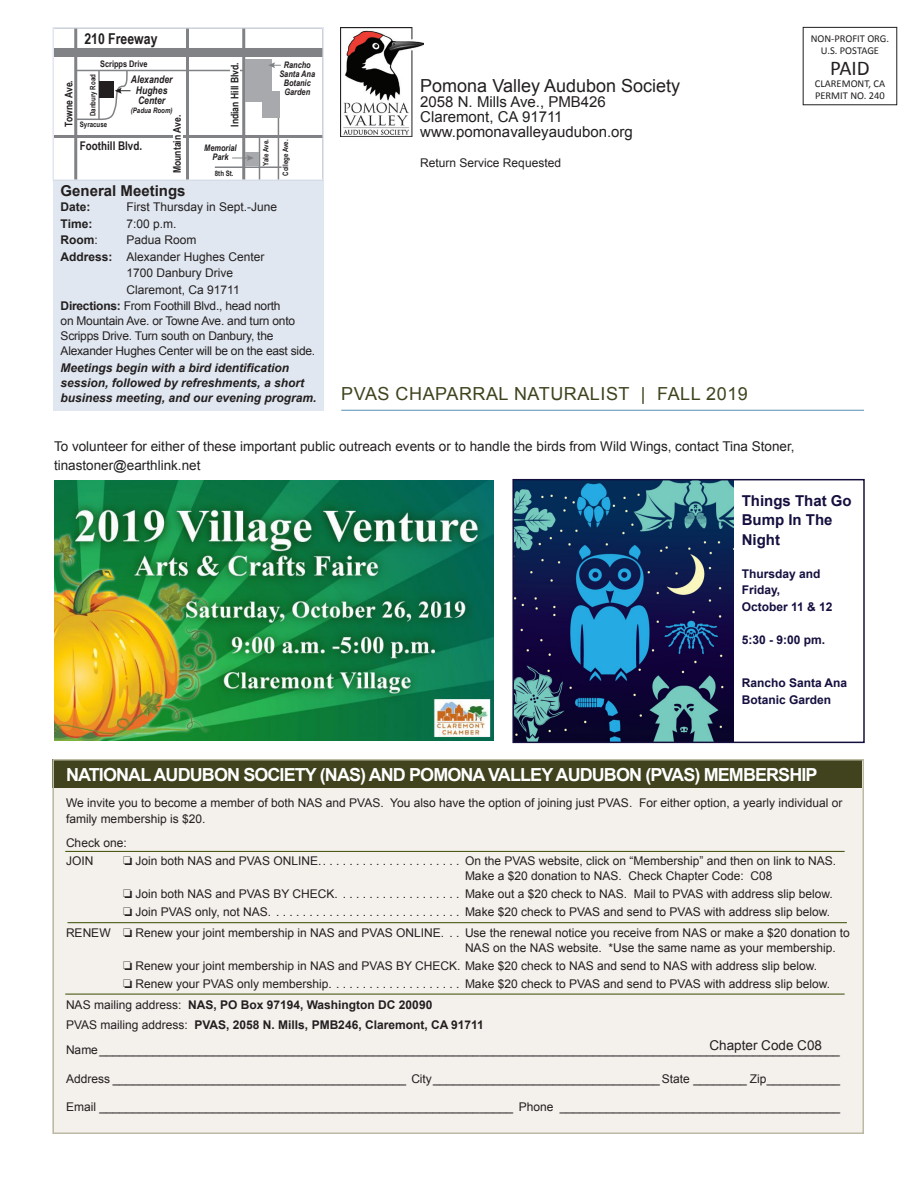
<style>
.page{position:relative;width:918px;height:1188px;background:#fff}
.page>*{position:absolute;margin:0;border:0;box-sizing:border-box;transform-origin:0 0}
.t1{font:21px "Calibri";color:#231f20}
.t2{font:700 18px "Arial";letter-spacing:-.05em;color:#fff}
.t3{font:18px "Arial";letter-spacing:.03em;color:#40431e}
.t4{font:18px "Arial";color:#231f20}
.t5{font:15px "Arial";color:#231f20}
.Field_Trip_Name{font:700 15px/19.5px "Arial";color:#140f3f}
.t6{font:700 15px "Arial";color:#231f20}
.t7{font:700 15px "Arial Narrow";color:#231f20}
.t8{font:13.5px/19.5px "Arial";color:#231f20}
.t9{font:12px/15px "Arial";color:#231f20}
.t10{font:12px/15px "Arial";letter-spacing:-.02em;color:#231f20}
.t11{font:700 12px "Arial";color:#231f20}
.t12{font:italic 700 12px/15px "Arial";color:#231f20}
.Field_Trip_Name-2{font:700 12px/16.5px "Arial";color:#140f3f}
.t13{font:700 12px "Arial Narrow";color:#231f20}
.t14{font:10.5px "Calibri";color:#231f20}
.t15{font:700 10.5px "Arial Narrow";color:#231f20}
.t16{font:italic 700 10.5px/10.5px "Arial Narrow";color:#231f20;text-align:center}
.t17{font:italic 700 9px/9px "Arial Narrow";color:#231f20;text-align:center}
.t18{font:700 9px "Arial Narrow";color:#231f20}
.t19{font:700 7.5px "Arial Narrow";color:#231f20}
.t20{font:italic 700 7.5px "Arial Narrow";color:#231f20}
.s1{font-weight:400}
.s2{font-weight:700}
</style>
<div class="page">
<img style="left:515px;top:482px;width:219px;height:258px">
<div style="left:512px;top:479px;width:353px;height:264px;border:2px solid #140f3f"></div>
<div style="left:52px;top:788px;width:812px;height:346px;background:#f4f0ec"></div>
<div style="left:52px;top:759px;width:810px;height:29px;background:#40431e"></div>
<div style="left:52px;top:759px;width:812px;height:375px;border:2px solid #bdbaa3"></div>
<div style="left:53px;top:181px;width:271px;height:229px;background:#e0e7f0"></div>
<img style="left:341px;top:27px;width:83px;height:110px">
<hr style="left:341px;top:410px;width:523px;height:1px;background:#568eb5">
<svg style="left:55px;top:30px;width:266px;height:148px"></svg>
<div style="left:52px;top:27px;width:272px;height:154px;border:2px solid #e0e7f0"></div>
<hr style="left:65px;top:851px;width:780px;height:1px;background:#394b00">
<hr style="left:68px;top:922px;width:779px;height:1px;background:#394b00">
<hr style="left:65px;top:994px;width:780px;height:1px;background:#394b00">
<img style="left:54px;top:480px;width:440px;height:261px">
<p class="t7" style="left:84px;top:28px;width:75px">210 Freeway</p>
<p class="t18" style="left:100px;top:57px;width:49px">Scripps Drive</p>
<p class="t19" style="left:87px;top:116px;width:44px;rotate:-90deg">Danbury Road</p>
<p class="t16" style="left:131px;top:74px;width:43px">Alexander<br>Hughes<br>Center</p>
<p class="t20" style="left:131px;top:105px;width:43px">(Padua Room)</p>
<p class="t15" style="left:61px;top:127px;width:48px;rotate:-90deg">Towne Ave.</p>
<p class="t15" style="left:169px;top:173px;width:60px;rotate:-90deg">Mountain Ave.</p>
<p class="t19" style="left:80px;top:119px;width:29px">Syracuse</p>
<p class="t13" style="left:80px;top:136px;width:64px">Foothill Blvd.</p>
<p class="t15" style="left:227px;top:127px;width:66px;rotate:-90deg">Indian Hill Blvd.</p>
<p class="t17" style="left:204px;top:143px;width:34px">Memorial<br>Park</p>
<p class="t19" style="left:215px;top:167px;width:20px">8th St.</p>
<p class="t17" style="left:279px;top:60px;width:37px">Rancho<br>Santa Ana<br>Botanic<br>Garden</p>
<p class="t19" style="left:260px;top:166px;width:28px;rotate:-90deg">Yale Ave.</p>
<p class="t19" style="left:280px;top:176px;width:38px;rotate:-90deg">College Ave.</p>
<p class="t4" style="left:420px;top:74px;width:261px">Pomona Valley Audubon Society</p>
<p class="t5" style="left:420px;top:92px;width:187px">2058 N. Mills Ave., PMB426</p>
<p class="t5" style="left:420px;top:107px;width:144px">Claremont, CA 91711</p>
<p class="t5" style="left:420px;top:122px;width:214px">www.pomonavalleyaudubon.org</p>
<p class="t9" style="left:420px;top:156px;width:142px">Return Service Requested</p>
<p class="t14" style="left:811px;top:31px;width:80px">NON-PROFIT ORG.</p>
<p class="t14" style="left:821px;top:43px;width:60px">U.S. POSTAGE</p>
<p class="t1" style="left:830px;top:53px;width:41px">PAID</p>
<p class="t14" style="left:815px;top:76px;width:72px">CLAREMONT, CA</p>
<p class="t14" style="left:815px;top:88px;width:71px">PERMIT NO. 240</p>
<p class="t6" style="left:61px;top:181px;width:127px">General Meetings</p>
<p class="t11" style="left:61px;top:199px;width:31px">Date:</p>
<p class="t9" style="left:127px;top:200px;width:152px">First Thursday in Sept.-June</p>
<p class="t11" style="left:61px;top:216px;width:33px">Time:</p>
<p class="t9" style="left:127px;top:216px;width:52px">7:00 p.m.</p>
<p class="t11" style="left:61px;top:232px;width:39px">Room<span class="s1">:</span></p>
<p class="t9" style="left:127px;top:233px;width:72px">Padua Room</p>
<p class="t9" style="left:61px;top:249px;width:206px"><span class="s2">Address:</span> Alexander Hughes Center</p>
<p class="t9" style="left:127px;top:266px;width:108px">1700 Danbury Drive</p>
<p class="t9" style="left:127px;top:282px;width:115px">Claremont, Ca 91711</p>
<p class="t10" style="left:61px;top:299px;width:256px"><span class="s2">Directions:</span> From Foothill Blvd., head north<br>on Mountain Ave. or Towne Ave. and turn onto Scripps Drive. Turn south on Danbury, the Alexander Hughes Center will be on the east side.</p>
<p class="t12" style="left:61px;top:361px;width:258px">Meetings begin with a bird identification session, followed by refreshments, a short business meeting, and our evening program.</p>
<p class="t3" style="left:341px;top:382px;width:408px">PVAS CHAPARRAL NATURALIST | FALL 2019</p>
<p class="t8" style="left:54px;top:436px;width:742px">To volunteer for either of these important public outreach events or to handle the birds from Wild Wings, contact Tina Stoner, tinastoner@earthlink.net</p>
<p class="Field_Trip_Name" style="left:742px;top:491px;width:112px">Things That Go<br>Bump In The<br>Night</p>
<p class="Field_Trip_Name-2" style="left:742px;top:566px;width:80px">Thursday and<br>Friday,</p>
<p class="Field_Trip_Name-2" style="left:742px;top:599px;width:92px">October 11 &amp; 12</p>
<p class="Field_Trip_Name-2" style="left:742px;top:632px;width:85px">5:30 - 9:00 pm.</p>
<p class="Field_Trip_Name-2" style="left:742px;top:675px;width:107px">Rancho Santa Ana<br>Botanic Garden</p>
<p class="t2" style="left:66px;top:763px;width:753px">NATIONAL AUDUBON SOCIETY (NAS) AND POMONA VALLEY AUDUBON (PVAS) MEMBERSHIP</p>
<p class="t9" style="left:66px;top:794px;width:778px;line-height:16.5px">We invite you to become a member of both NAS and PVAS. You also have the option of joining just PVAS. For either option, a yearly individual or family membership is $20.</p>
<p class="t9" style="left:66px;top:836px;width:62px">Check one:</p>
<p class="t9" style="left:66px;top:854px;width:29px">JOIN</p>
<p class="t9" style="left:123px;top:854px;width:204px">□ Join both NAS and PVAS ONLINE. .....................</p>
<p class="t9" style="left:465px;top:854px;width:373px">On the PVAS website, click on “Membership” and then on link to NAS.<br>Make a $20 donation to NAS. Check Chapter Code: C08</p>
<p class="t9" style="left:123px;top:887px;width:219px">□ Join both NAS and PVAS BY CHECK. ...................</p>
<p class="t9" style="left:465px;top:887px;width:369px">Make out a $20 check to NAS. Mail to PVAS with address slip below.</p>
<p class="t9" style="left:123px;top:905px;width:153px">□ Join PVAS only, not NAS. .............................</p>
<p class="t9" style="left:465px;top:905px;width:367px">Make $20 check to PVAS and send to PVAS with address slip below.</p>
<p class="t9" style="left:66px;top:926px;width:382px">RENEW □ Renew your joint membership in NAS and PVAS ONLINE. ...</p>
<p class="t9" style="left:465px;top:926px;width:386px">Use the renewal notice you receive from NAS or make a $20 donation to<br>NAS on the NAS website. *Use the same name as your membership.</p>
<p class="t9" style="left:123px;top:959px;width:696px">□ Renew your joint membership in NAS and PVAS BY CHECK. Make $20 check to NAS and send to NAS with address slip below.</p>
<p class="t9" style="left:123px;top:977px;width:214px">□ Renew your PVAS only membership. ....................</p>
<p class="t9" style="left:465px;top:977px;width:367px">Make $20 check to PVAS and send to PVAS with address slip below.</p>
<p class="t11" style="left:66px;top:997px;width:368px"><span class="s1">NAS mailing address:</span> NAS, PO Box 97194, Washington DC 20090</p>
<p class="t11" style="left:66px;top:1016px;width:419px"><span class="s1">PVAS mailing address:</span> PVAS, 2058 N. Mills, PMB246, Claremont, CA 91711</p>
<p class="t9" style="left:66px;top:1043px;width:775px">Name_______________________________________________________________________________________________________________</p>
<p class="t9" style="left:66px;top:1071px;width:776px">Address ____________________________________________ City__________________________________ State ________ Zip___________</p>
<p class="t9" style="left:66px;top:1100px;width:776px">Email ______________________________________________________________ Phone __________________________________________</p>
<p class="t8" style="left:710px;top:1036px;width:114px">Chapter Code C08</p>
</div>
